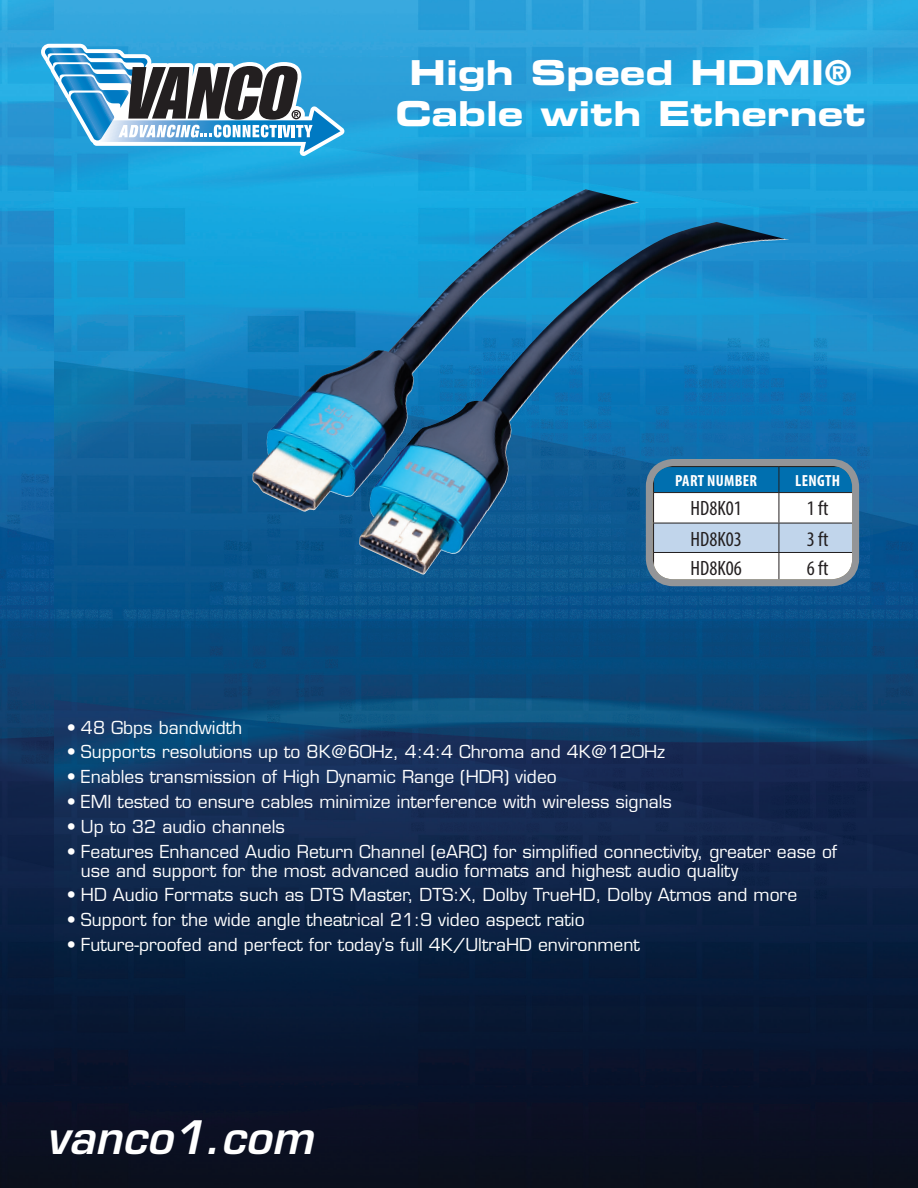
<style>
.page{position:relative;width:918px;height:1188px;background:#fff}
.page>*{position:absolute;margin:0;border:0;box-sizing:border-box;transform-origin:0 0}
.t1{font:italic 600 45px "Eurostile LT Std";color:#fff}
.t2{font:34.35px/41.2px "Eurostile LT Std Bold Ex 2";color:#fff;text-align:center}
.part_number{font:condensed 20.85px "Myriad Pro";color:#231f20}
.t3{font:17.4px/19px "Eurostile LT Std";color:#fff}
.part_no__table_heade{font:700 condensed 16.2px "Myriad Pro";letter-spacing:.02em;color:#fff}
</style>
<div class="page">
<img style="left:54px;top:0;width:864px;height:1188px">
<img style="left:0;top:0;width:54px;height:1188px">
<svg style="left:41px;top:44px;width:303px;height:112px"></svg>
<svg style="left:654px;top:467px;width:197px;height:111px"></svg>
<div style="left:646px;top:459px;width:213px;height:127px;border:7px solid #939598;border-radius:24px"></div>
<img style="left:252px;top:189px;width:537px;height:386px">
<p class="t2" style="left:395px;top:51px;width:472px">High Speed HDMI®<br>Cable with Ethernet</p>
<p class="part_no__table_heade" style="left:675px;top:470px;width:83px">PART NUMBER</p>
<p class="part_no__table_heade" style="left:795px;top:470px;width:46px">LENGTH</p>
<p class="part_number" style="left:691px;top:496px;width:53px">HD8K01</p>
<p class="part_number" style="left:807px;top:496px;width:23px">1 ft</p>
<p class="part_number" style="left:691px;top:526px;width:53px">HD8K03</p>
<p class="part_number" style="left:807px;top:526px;width:23px">3 ft</p>
<p class="part_number" style="left:691px;top:556px;width:53px">HD8K06</p>
<p class="part_number" style="left:807px;top:556px;width:23px">6 ft</p>
<p class="t3" style="left:67px;top:718px;width:177px">• 48 Gbps bandwidth</p>
<p class="t3" style="left:67px;top:743px;width:600px">• Supports resolutions up to 8K@60Hz, 4:4:4 Chroma and 4K@120Hz</p>
<p class="t3" style="left:67px;top:767px;width:492px">• Enables transmission of High Dynamic Range (HDR) video</p>
<p class="t3" style="left:67px;top:792px;width:607px">• EMI tested to ensure cables minimize interference with wireless signals</p>
<p class="t3" style="left:67px;top:817px;width:220px">• Up to 32 audio channels</p>
<p class="t3" style="left:81px;top:842px;width:758px;text-indent:-14px">• Features Enhanced Audio Return Channel (eARC) for simplified connectivity, greater ease of use and support for the most advanced audio formats and highest audio quality</p>
<p class="t3" style="left:67px;top:886px;width:732px">• HD Audio Formats such as DTS Master, DTS:X, Dolby TrueHD, Dolby Atmos and more</p>
<p class="t3" style="left:67px;top:910px;width:519px">• Support for the wide angle theatrical 21:9 video aspect ratio</p>
<p class="t3" style="left:67px;top:935px;width:575px">• Future-proofed and perfect for today’s full 4K/UltraHD environment</p>
<p class="t1" style="left:46px;top:1110px;width:268px">vanco1.com</p>
</div>
